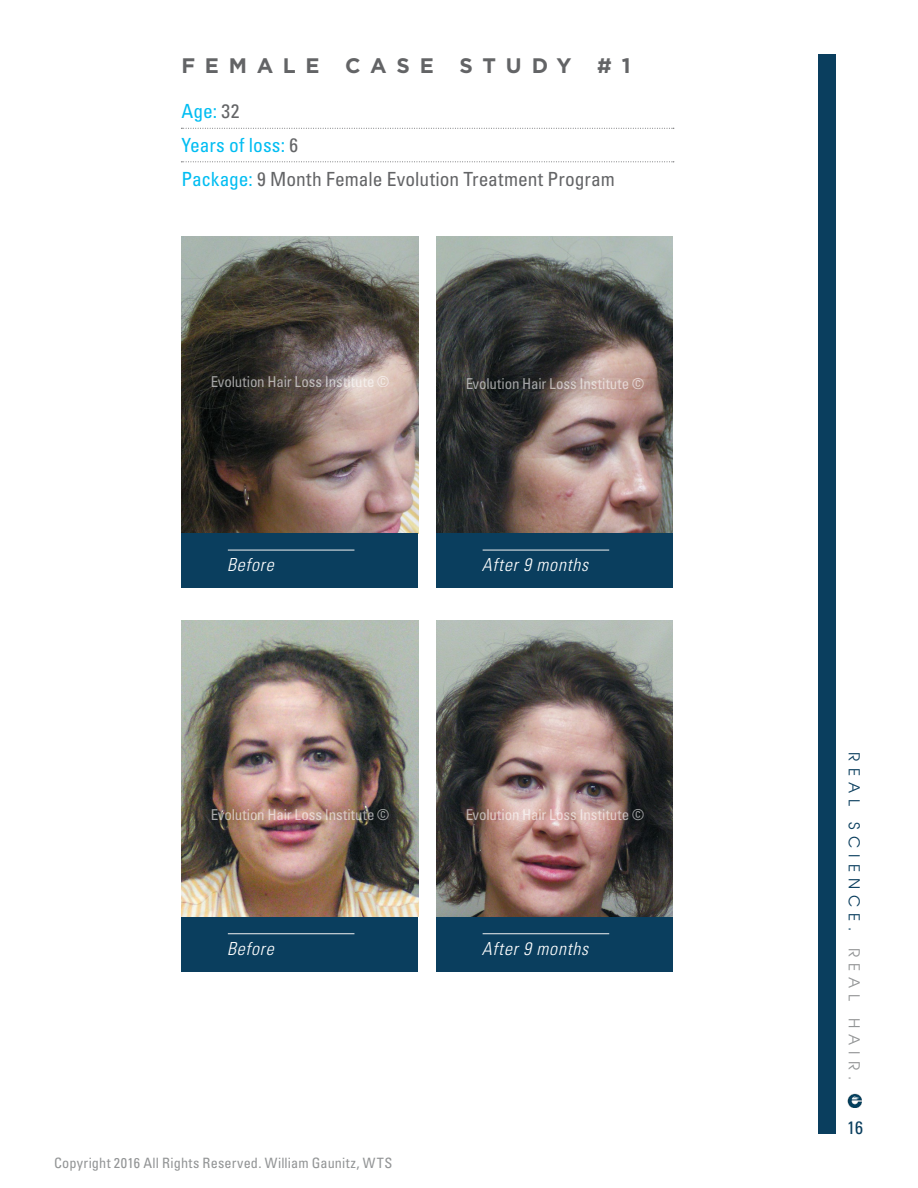
<style>
.page{position:relative;width:918px;height:1188px;background:#fff}
.page>*{position:absolute;margin:0;border:0;box-sizing:border-box;transform-origin:0 0}
.t1{font:700 21px "Gotham";letter-spacing:.46em;color:#636466}
.t2{font:condensed 19.5px/33.6px "Univers";color:#636466}
.t3{font:italic 300 condensed 18px "Univers";letter-spacing:.04em;color:#fff}
.t4{font:condensed 18px "Univers";color:#0a3e5e}
.t5{font:condensed 15px "Univers";letter-spacing:-.005em;color:#fff}
.t6{font:15px "Avant Garde";letter-spacing:.415em;color:#0a3e5e}
.t7{font:condensed 14.25px "Univers";letter-spacing:.01em;color:#929495}
.s1{color:#00bdf2}
.s2{color:#929495}
</style>
<div class="page">
<div style="left:818px;top:54px;width:18px;height:1080px;background:#0a3e5e"></div>
<img style="left:848px;top:1094px;width:14px;height:14px">
<img style="left:181px;top:237px;width:237px;height:296px">
<img style="left:181px;top:620px;width:237px;height:297px">
<img style="left:436px;top:237px;width:237px;height:296px">
<img style="left:436px;top:620px;width:237px;height:297px">
<svg style="left:181px;top:128px;width:493px;height:1px"></svg>
<svg style="left:181px;top:161px;width:493px;height:1px"></svg>
<div style="left:181px;top:533px;width:237px;height:55px;background:#0a3e5e"></div>
<div style="left:181px;top:917px;width:237px;height:55px;background:#0a3e5e"></div>
<div style="left:436px;top:533px;width:237px;height:55px;background:#0a3e5e"></div>
<div style="left:436px;top:917px;width:237px;height:55px;background:#0a3e5e"></div>
<hr style="left:228px;top:933px;width:126px;height:1px;background:#f3f2f2">
<hr style="left:228px;top:550px;width:126px;height:1px;background:#f3f2f2">
<hr style="left:483px;top:933px;width:126px;height:1px;background:#f3f2f2">
<hr style="left:483px;top:550px;width:126px;height:1px;background:#f3f2f2">
<h1 class="t1" style="left:181px;top:51px;width:451px">FEMALE CASE STUDY #1</h1>
<h2 class="t2" style="left:181px;top:94px;width:435px"><span class="s1">Age:</span> 32<br><span class="s1">Years of loss:</span> 6<br><span class="s1">Package:</span> 9 Month Female Evolution Treatment Program</h2>
<p class="t5" style="left:210px;top:372px;width:180px">Evolution Hair Loss Institute ©</p>
<p class="t3" style="left:227px;top:554px;width:48px">Before</p>
<p class="t5" style="left:465px;top:374px;width:180px">Evolution Hair Loss Institute ©</p>
<p class="t3" style="left:482px;top:554px;width:108px">After 9 months</p>
<p class="t5" style="left:210px;top:806px;width:180px">Evolution Hair Loss Institute ©</p>
<p class="t3" style="left:227px;top:938px;width:48px">Before</p>
<p class="t5" style="left:465px;top:805px;width:180px">Evolution Hair Loss Institute ©</p>
<p class="t3" style="left:482px;top:938px;width:108px">After 9 months</p>
<p class="t7" style="left:54px;top:1154px;width:340px">Copyright 2016 All Rights Reserved. William Gaunitz, WTS</p>
<p class="t6" style="left:864px;top:752px;width:329px;rotate:90deg">REAL SCIENCE. <span class="s2">REAL HAIR.</span></p>
<p class="t4" style="left:847px;top:1116px;width:17px">16</p>
</div>
